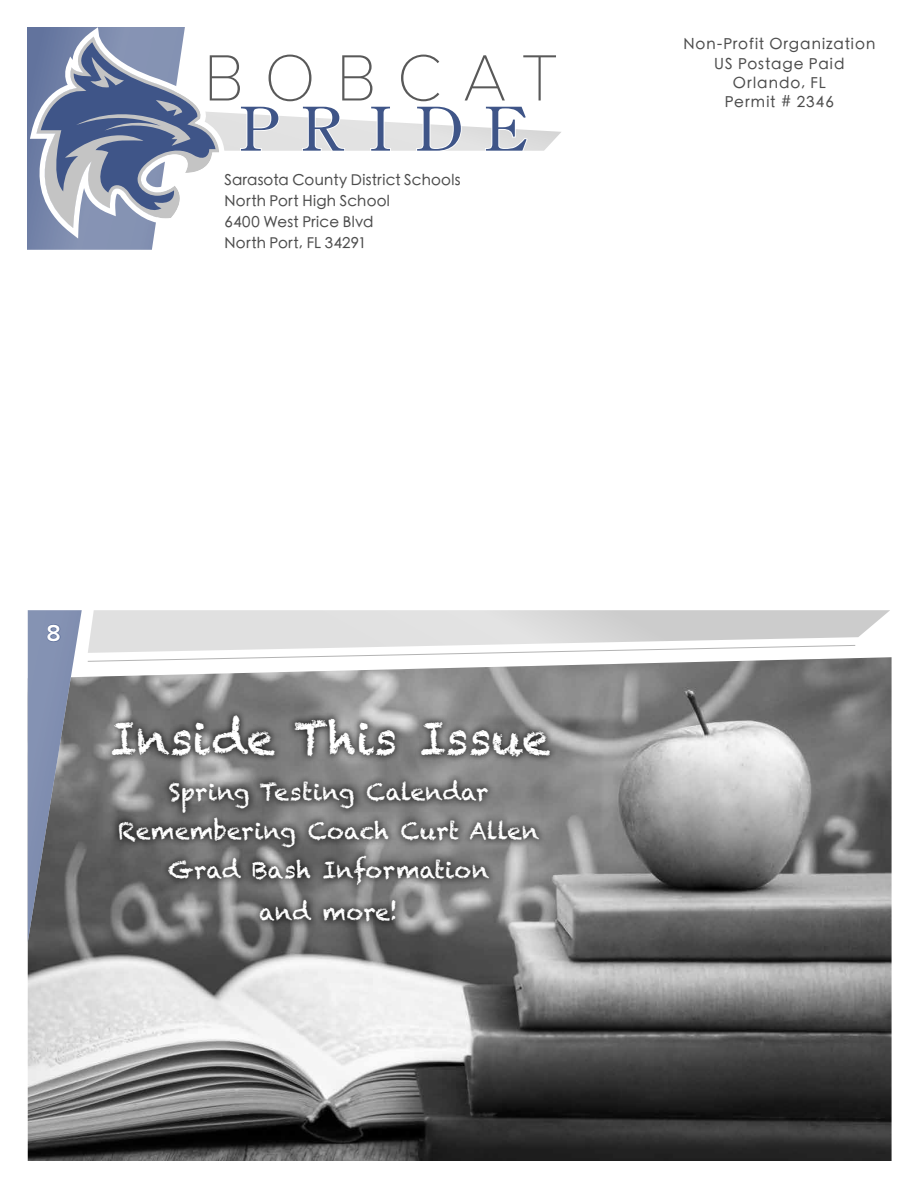
<style>
.page{position:relative;width:918px;height:1188px;background:#fff}
.page>*{position:absolute;margin:0;border:0;box-sizing:border-box;transform-origin:0 0}
.t1{font:100 67.65px "Proxima Nova";letter-spacing:.29em;color:#595959}
.t2{font:67.65px "DF Kai Shu SB Estd BF";letter-spacing:.36em;color:#3f5588}
.t3{font:45px "Chalkduster";color:#fff}
.t4{font:600 24px "Proxima Nova";color:#fff}
.t5{font:23.55px/38.8px "Chalkduster";color:#fff;text-align:center}
.t6{font:500 15.15px/19.4px "ST Heiti TC";letter-spacing:.07em;color:#4d4d4d;text-align:center}
.t7{font:500 15px/21px "ST Heiti TC";letter-spacing:.02em;color:#4d4d4d}
</style>
<div class="page">
<img style="left:28px;top:657px;width:864px;height:504px">
<svg style="left:27px;top:27px;width:534px;height:223px"></svg>
<svg style="left:28px;top:610px;width:862px;height:332px;background:#9e9ea0"></svg>
<div style="left:104px;top:708px;width:454px;height:221px;background:#000;opacity:.84"></div>
<h1 class="t1" style="left:204px;top:47px;width:356px">BOBCAT</h1>
<h1 class="t2" style="left:240px;top:92px;width:289px">PRIDE</h1>
<p class="t7" style="left:225px;top:170px;width:238px">Sarasota County District Schools<br>North Port High School<br>6400 West Price Blvd<br>North Port, FL 34291</p>
<p class="t6" style="left:683px;top:35px;width:193px">Non-Profit Organization<br>US Postage Paid<br>Orlando, FL<br>Permit # 2346</p>
<h3 class="t4" style="left:47px;top:622px;width:16px">8</h3>
<h2 class="t3" style="left:110px;top:712px;width:442px">Inside This Issue</h2>
<h3 class="t5" style="left:118px;top:772px;width:423px">Spring Testing Calendar<br>Remembering Coach Curt Allen<br>Grad Bash Information</h3>
<h3 class="t5" style="left:259px;top:893px;width:141px">and more!</h3>
</div>
